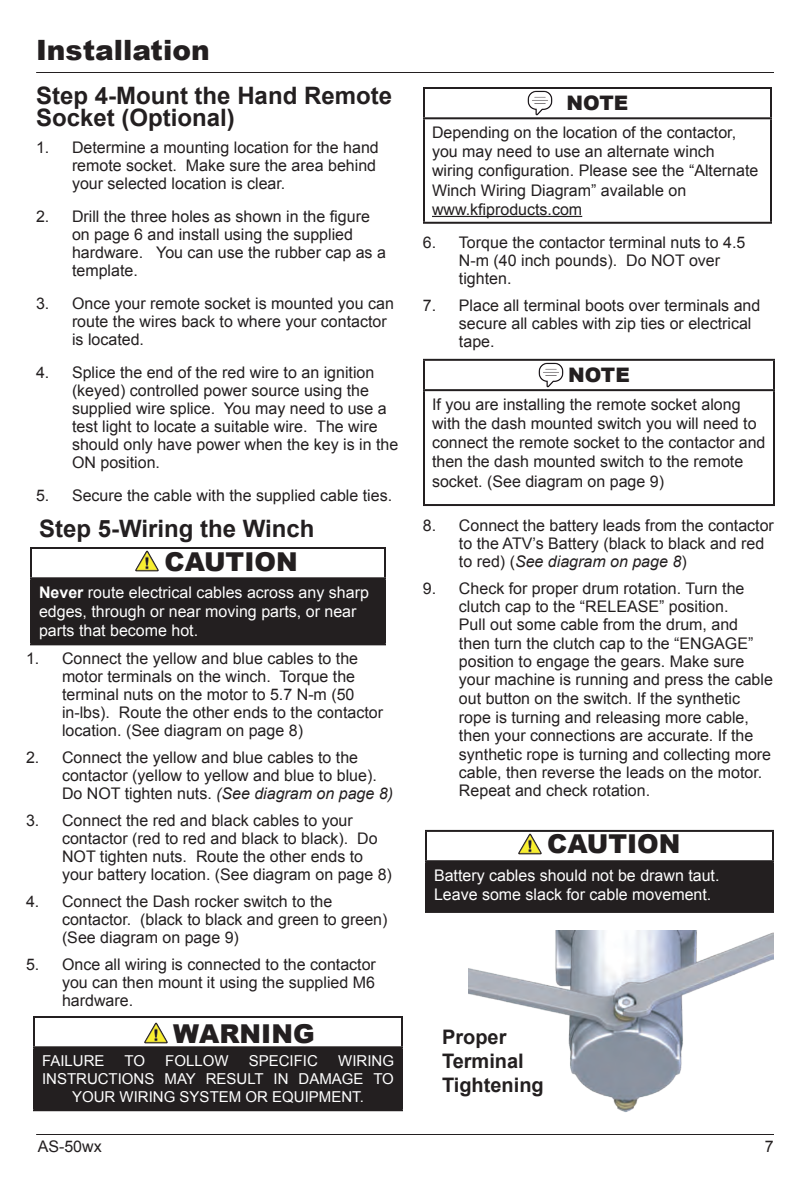
<style>
.page{position:relative;width:810px;height:1188px;background:#fff}
.page>*{position:absolute;margin:0;border:0;box-sizing:border-box;transform-origin:0 0}
.t1{font:900 28px "Arial";color:#231f20}
.t2{font:900 26px "Arial";color:#231f20}
.t3{font:700 24px/22px "Arial";color:#231f20}
.t4{font:700 20px/24px "Arial";color:#231f20}
.t5{font:900 20px "Arial";color:#231f20}
.t6{font:16px/18px "Arial";color:#231f20}
.t7{font:16px/19.2px "Arial";color:#fff}
.t8{font:15px "Arial";color:#fff}
.s1{font-weight:700}
.s2{font-style:italic}
</style>
<div class="page">
<hr style="left:36px;top:1134px;width:738px;height:1px;background:#231f20">
<hr style="left:36px;top:72px;width:738px;height:1px;background:#231f20">
<div style="left:426px;top:861px;width:347px;height:51px;background:#231f20"></div>
<hr style="left:425px;top:862px;width:2px;height:49px;background:#231f20">
<hr style="left:772px;top:862px;width:2px;height:49px;background:#231f20">
<hr style="left:425px;top:911px;width:349px;height:2px;background:#231f20">
<hr style="left:425px;top:830px;width:349px;height:2px;background:#231f20">
<hr style="left:425px;top:832px;width:2px;height:28px;background:#231f20">
<hr style="left:772px;top:832px;width:2px;height:28px;background:#231f20">
<hr style="left:425px;top:860px;width:349px;height:2px;background:#231f20">
<div style="left:31px;top:578px;width:354px;height:66px;background:#231f20"></div>
<hr style="left:30px;top:579px;width:2px;height:64px;background:#231f20">
<hr style="left:384px;top:579px;width:2px;height:64px;background:#231f20">
<hr style="left:30px;top:643px;width:356px;height:2px;background:#231f20">
<hr style="left:30px;top:547px;width:356px;height:2px;background:#231f20">
<hr style="left:30px;top:549px;width:2px;height:28px;background:#231f20">
<hr style="left:384px;top:549px;width:2px;height:28px;background:#231f20">
<hr style="left:30px;top:577px;width:356px;height:2px;background:#231f20">
<div style="left:34px;top:1047px;width:368px;height:63px;background:#231f20"></div>
<hr style="left:33px;top:1048px;width:2px;height:61px;background:#231f20">
<hr style="left:401px;top:1048px;width:2px;height:61px;background:#231f20">
<hr style="left:33px;top:1109px;width:370px;height:2px;background:#231f20">
<hr style="left:33px;top:1016px;width:370px;height:2px;background:#231f20">
<hr style="left:33px;top:1018px;width:2px;height:28px;background:#231f20">
<hr style="left:401px;top:1018px;width:2px;height:28px;background:#231f20">
<hr style="left:33px;top:1046px;width:370px;height:2px;background:#231f20">
<img style="left:135px;top:550px;width:24px;height:22px">
<hr style="left:423px;top:119px;width:2px;height:103px;background:#231f20">
<hr style="left:770px;top:119px;width:2px;height:103px;background:#231f20">
<hr style="left:423px;top:222px;width:349px;height:2px;background:#231f20">
<hr style="left:423px;top:87px;width:349px;height:2px;background:#231f20">
<hr style="left:423px;top:89px;width:2px;height:28px;background:#231f20">
<hr style="left:770px;top:89px;width:2px;height:28px;background:#231f20">
<hr style="left:423px;top:117px;width:349px;height:2px;background:#231f20">
<hr style="left:432px;top:216px;width:150px;height:1px;background:#231f20">
<img style="left:527px;top:90px;width:26px;height:26px">
<img style="left:517px;top:831px;width:25px;height:24px">
<hr style="left:423px;top:391px;width:2px;height:113px;background:#231f20">
<hr style="left:773px;top:391px;width:2px;height:113px;background:#231f20">
<hr style="left:423px;top:504px;width:352px;height:2px;background:#231f20">
<hr style="left:423px;top:359px;width:352px;height:2px;background:#231f20">
<hr style="left:423px;top:361px;width:2px;height:28px;background:#231f20">
<hr style="left:773px;top:361px;width:2px;height:28px;background:#231f20">
<hr style="left:423px;top:389px;width:352px;height:2px;background:#231f20">
<img style="left:538px;top:362px;width:26px;height:26px">
<img style="left:144px;top:1022px;width:24px;height:22px">
<img style="left:469px;top:931px;width:305px;height:181px">
<h1 class="t1" style="left:36px;top:30px;width:175px">Installation</h1>
<h3 class="t3" style="left:36px;top:86px;width:358px">Step 4-Mount the Hand Remote<br>Socket (Optional)</h3>
<p class="t6" style="left:72px;top:139px;width:308px;text-indent:-36px">1. Determine a mounting location for the hand remote socket. Make sure the area behind your selected location is clear.</p>
<p class="t6" style="left:72px;top:208px;width:315px;text-indent:-36px">2. Drill the three holes as shown in the figure on page 6 and install using the supplied hardware. You can use the rubber cap as a template.</p>
<p class="t6" style="left:72px;top:295px;width:323px;text-indent:-36px">3. Once your remote socket is mounted you can route the wires back to where your contactor is located.</p>
<p class="t6" style="left:72px;top:363px;width:328px;text-indent:-36px">4. Splice the end of the red wire to an ignition (keyed) controlled power source using the supplied wire splice. You may need to use a test light to locate a suitable wire. The wire should only have power when the key is in the ON position.</p>
<p class="t6" style="left:36px;top:486px;width:358px">5. Secure the cable with the supplied cable ties.</p>
<h3 class="t3" style="left:39px;top:519px;width:277px">Step 5-Wiring the Winch</h3>
<h2 class="t2" style="left:164px;top:543px;width:135px">CAUTION</h2>
<p class="t7" style="left:39px;top:583px;width:331px"><span class="s1">Never</span> route electrical cables across any sharp edges, through or near moving parts, or near parts that become hot.</p>
<p class="t6" style="left:62px;top:649px;width:323px;text-indent:-36px">1. Connect the yellow and blue cables to the motor terminals on the winch. Torque the terminal nuts on the motor to 5.7 N-m (50 in-lbs). Route the other ends to the contactor location. (See diagram on page 8)</p>
<p class="t6" style="left:62px;top:748px;width:333px;text-indent:-36px">2. Connect the yellow and blue cables to the contactor (yellow to yellow and blue to blue).<br>Do NOT tighten nuts. <span class="s2">(See diagram on page 8)</span></p>
<p class="t6" style="left:62px;top:811px;width:331px;text-indent:-36px">3. Connect the red and black cables to your contactor (red to red and black to black). Do NOT tighten nuts. Route the other ends to your battery location. (See diagram on page 8)</p>
<p class="t6" style="left:62px;top:892px;width:327px;text-indent:-36px">4. Connect the Dash rocker switch to the contactor. (black to black and green to green) (See diagram on page 9)</p>
<p class="t6" style="left:62px;top:955px;width:315px;text-align:justify;text-indent:-36px">5. Once all wiring is connected to the contactor you can then mount it using the supplied M6 hardware.</p>
<p class="t5" style="left:567px;top:89px;width:63px">NOTE</p>
<p class="t6" style="left:432px;top:123px;width:328px;line-height:19.2px">Depending on the location of the contactor, you may need to use an alternate winch wiring configuration. Please see the “Alternate Winch Wiring Diagram” available on www.kfiproducts.com</p>
<p class="t6" style="left:459px;top:234px;width:288px;text-indent:-36px">6. Torque the contactor terminal nuts to 4.5<br>N-m (40 inch pounds). Do NOT over tighten.</p>
<p class="t6" style="left:459px;top:297px;width:303px;text-indent:-36px">7. Place all terminal boots over terminals and secure all cables with zip ties or electrical tape.</p>
<p class="t5" style="left:568px;top:360px;width:63px">NOTE</p>
<p class="t6" style="left:432px;top:395px;width:335px;line-height:19.2px">If you are installing the remote socket along with the dash mounted switch you will need to connect the remote socket to the contactor and then the dash mounted switch to the remote socket. (See diagram on page 9)</p>
<p class="t6" style="left:459px;top:516px;width:316px;text-indent:-36px">8. Connect the battery leads from the contactor to the ATV’s Battery (black to black and red to red) (<span class="s2">See diagram on page 8</span>)</p>
<p class="t6" style="left:459px;top:579px;width:315px;text-indent:-36px">9. Check for proper drum rotation. Turn the clutch cap to the “RELEASE” position.<br>Pull out some cable from the drum, and then turn the clutch cap to the “ENGAGE” position to engage the gears. Make sure your machine is running and press the cable out button on the switch. If the synthetic rope is turning and releasing more cable, then your connections are accurate. If the synthetic rope is turning and collecting more cable, then reverse the leads on the motor.<br>Repeat and check rotation.</p>
<h2 class="t2" style="left:547px;top:825px;width:135px">CAUTION</h2>
<p class="t7" style="left:434px;top:866px;width:287px">Battery cables should not be drawn taut.<br>Leave some slack for cable movement.</p>
<h2 class="t2" style="left:173px;top:1015px;width:143px">WARNING</h2>
<p class="t4" style="left:442px;top:1026px;width:103px">Proper<br>Terminal<br>Tightening</p>
<p class="t8" style="left:42px;top:1051px;width:64px">FAILURE</p>
<p class="t8" style="left:124px;top:1051px;width:22px">TO</p>
<p class="t8" style="left:165px;top:1051px;width:65px">FOLLOW</p>
<p class="t8" style="left:249px;top:1051px;width:71px">SPECIFIC</p>
<p class="t8" style="left:338px;top:1051px;width:57px">WIRING</p>
<p class="t8" style="left:42px;top:1069px;width:353px">INSTRUCTIONS MAY RESULT IN DAMAGE TO</p>
<p class="t8" style="left:72px;top:1087px;width:293px">YOUR WIRING SYSTEM OR EQUIPMENT.</p>
<p class="t6" style="left:38px;top:1138px;width:66px">AS-50wx</p>
<p class="t6" style="left:765px;top:1138px;width:10px">7</p>
</div>
